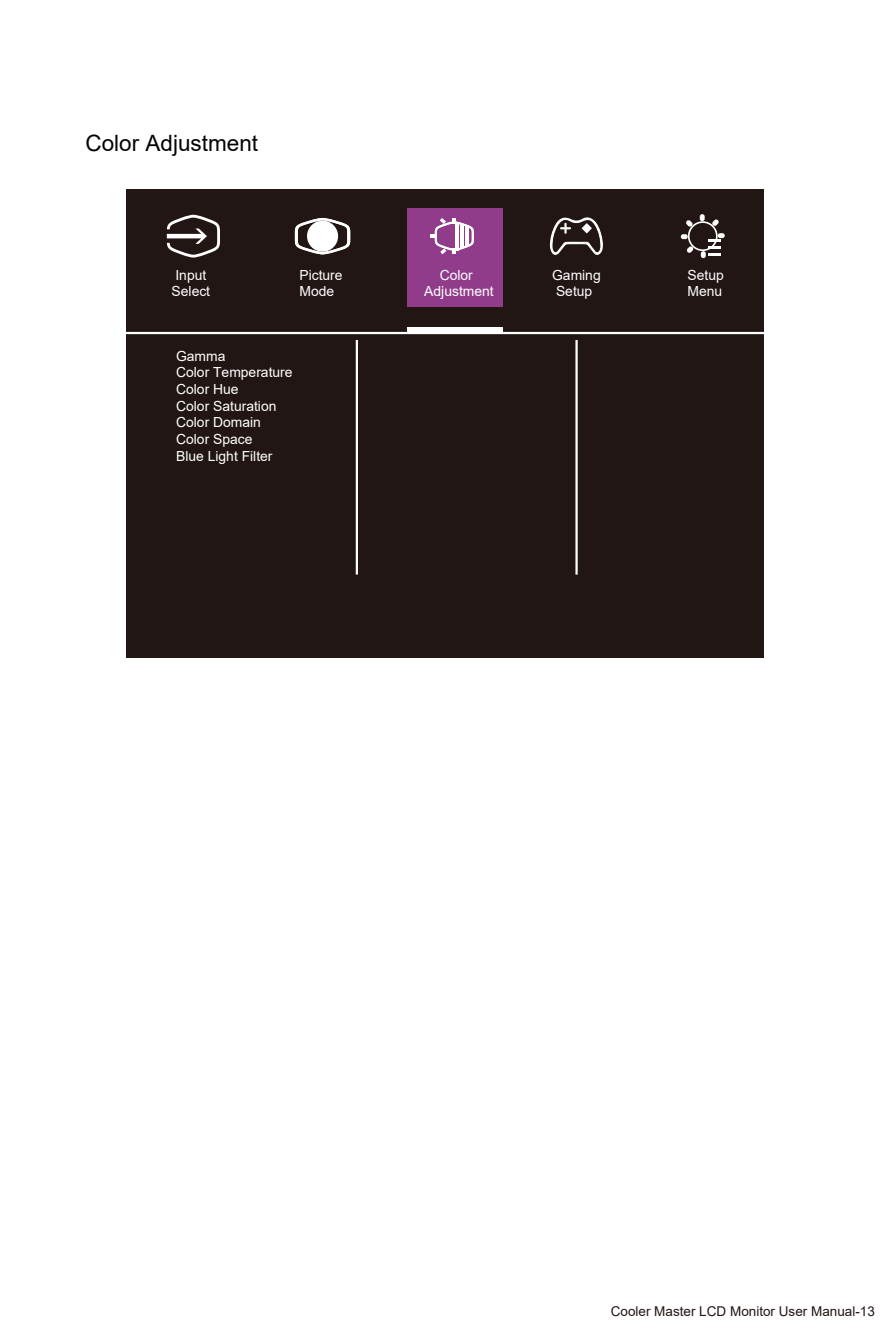
<style>
.page{position:relative;width:893px;height:1340px;background:#fff}
.page>*{position:absolute;margin:0;border:0;box-sizing:border-box;transform-origin:0 0}
.t1{font:22.5px "Arial";color:#060303}
.t2{font:13.95px/16.7px "Arial";color:#fff}
.t3{font:13.5px "Arial";color:#211613}
</style>
<div class="page">
<div style="left:126px;top:189px;width:638px;height:469px;background:#211613"></div>
<div style="left:408px;top:208px;width:95px;height:99px;background:#903c8b"></div>
<div style="left:408px;top:327px;width:95px;height:6px;background:#fff"></div>
<hr style="left:126px;top:332px;width:638px;height:2px;background:#fff">
<hr style="left:356px;top:340px;width:2px;height:234px;background:#fff">
<hr style="left:575px;top:340px;width:3px;height:234px;background:#fff">
<svg style="left:167px;top:215px;width:53px;height:42px"></svg>
<svg style="left:295px;top:218px;width:55px;height:36px"></svg>
<div style="left:307px;top:221px;width:31px;height:31px;background:#fff;border-radius:50%"></div>
<svg style="left:681px;top:214px;width:44px;height:44px"></svg>
<svg style="left:430px;top:218px;width:44px;height:36px"></svg>
<svg style="left:549px;top:217px;width:54px;height:38px"></svg>
<h1 class="t1" style="left:86px;top:127px;width:174px">Color Adjustment</h1>
<p class="t2" style="left:172px;top:266px;width:40px">Input<br>Select</p>
<p class="t2" style="left:299px;top:266px;width:45px">Picture<br>Mode</p>
<p class="t2" style="left:687px;top:266px;width:38px">Setup<br>Menu</p>
<p class="t2" style="left:424px;top:266px;width:71px;text-align:center">Color<br>Adjustment</p>
<p class="t2" style="left:552px;top:266px;width:50px">Gaming<br>Setup</p>
<p class="t2" style="left:176px;top:347px;width:118px">Gamma<br>Color Temperature<br>Color Hue<br>Color Saturation<br>Color Domain<br>Color Space<br>Blue Light Filter</p>
<p class="t3" style="left:611px;top:1302px;width:266px">Cooler Master LCD Monitor User Manual-13</p>
</div>
